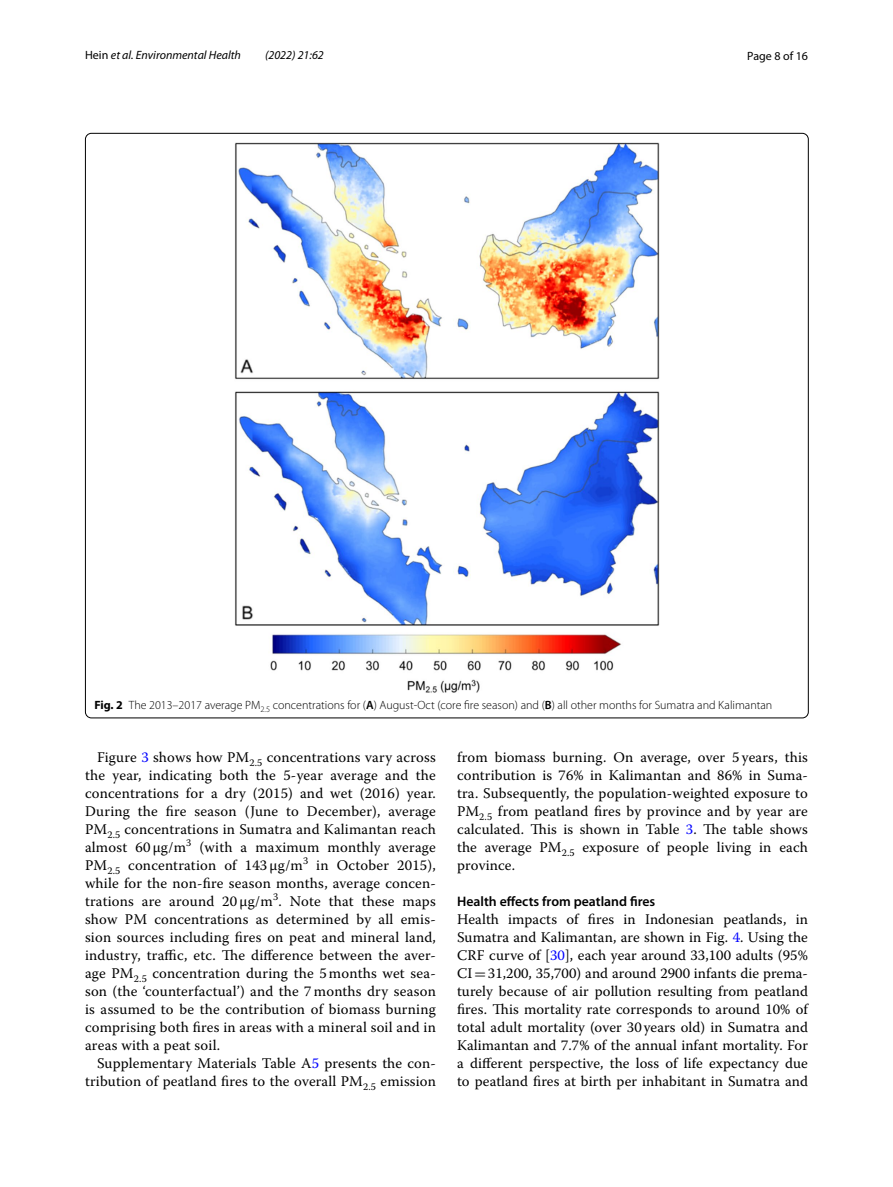
<style>
.page{position:relative;width:893px;height:1187px;background:#fff}
.page>*{position:absolute;margin:0;border:0;box-sizing:border-box;transform-origin:0 0}
.t1{font:14.7px/18px "Warnock Pro";letter-spacing:.01em;color:#000;text-align:justify}
.t2{font:600 13.8px "Myriad Pro";color:#000}
.t3{font:300 12px "Myriad Pro";color:#000}
.t4{font:italic 12px "Myriad Pro";color:#000}
.t5{font:12px "Myriad Pro";color:#000}
.s1{font-style:normal}
.s2{font-weight:700}
.s3{font-weight:600}
.s4{color:#00f}
.s5{font-family:"MTSY"}
</style>
<div class="page">
<img style="left:234px;top:142px;width:425px;height:551px">
<p class="t4" style="left:85px;top:48px;width:157px"><span class="s1">Hein</span> et al. Environmental Health</p>
<p class="t4" style="left:265px;top:48px;width:60px">(2022) 21:62</p>
<p class="t5" style="left:747px;top:48px;width:62px">Page 8 of 16</p>
<p class="t3" style="left:94px;top:698px;width:679px"><span class="s2">Fig. 2</span> The 2013–2017 average PM<sub>2.5</sub> concentrations for (<span class="s3">A</span>) August-Oct (core fire season) and (<span class="s3">B</span>) all other months for Sumatra and Kalimantan</p>
<p class="t1" style="left:85px;top:747px;width:352px;text-indent:12px">Figure <span class="s4">3</span> shows how PM<sub>2.5</sub> concentrations vary across the year, indicating both the 5-year average and the concentrations for a dry (2015) and wet (2016) year.<br>During the fire season (June to December), average PM<sub>2.5</sub> concentrations in Sumatra and Kalimantan reach almost 60 μg/m<sup>3</sup> (with a maximum monthly average PM<sub>2.5</sub> concentration of 143 μg/m<sup>3</sup> in October 2015), while for the non-fire season months, average concen&shy;trations are around 20 μg/m<sup>3</sup>. Note that these maps show PM concentrations as determined by all emis&shy;sion sources including fires on peat and mineral land, industry, traffic, etc. The difference between the aver&shy;age PM<sub>2.5</sub> concentration during the 5 months wet sea&shy;son (the ‘counterfactual’) and the 7 months dry season is assumed to be the contribution of biomass burning comprising both fires in areas with a mineral soil and in areas with a peat soil.</p>
<p class="t1" style="left:85px;top:1053px;width:352px;text-align:right">Supplementary Materials Table A<span class="s4">5</span> presents the con&shy;tribution of peatland fires to the overall PM<sub>2.5</sub> emission</p>
<p class="t1" style="left:457px;top:747px;width:352px">from biomass burning. On average, over 5 years, this contribution is 76% in Kalimantan and 86% in Suma&shy;tra. Subsequently, the population-weighted exposure to PM<sub>2.5</sub> from peatland fires by province and by year are calculated. This is shown in Table <span class="s4">3</span>. The table shows the average PM<sub>2.5</sub> exposure of people living in each province.</p>
<p class="t2" style="left:457px;top:892px;width:200px">Health effects from peatland fires</p>
<p class="t1" style="left:457px;top:909px;width:352px">Health impacts of fires in Indonesian peatlands, in Sumatra and Kalimantan, are shown in Fig. <span class="s4">4</span>. Using the CRF curve of [<span class="s4">30</span>], each year around 33,100 adults (95% CI<span class="s5">=</span>31,200, 35,700) and around 2900 infants die prema&shy;turely because of air pollution resulting from peatland fires. This mortality rate corresponds to around 10% of total adult mortality (over 30 years old) in Sumatra and Kalimantan and 7.7% of the annual infant mortality. For a different perspective, the loss of life expectancy due to peatland fires at birth per inhabitant in Sumatra and</p>
</div>
